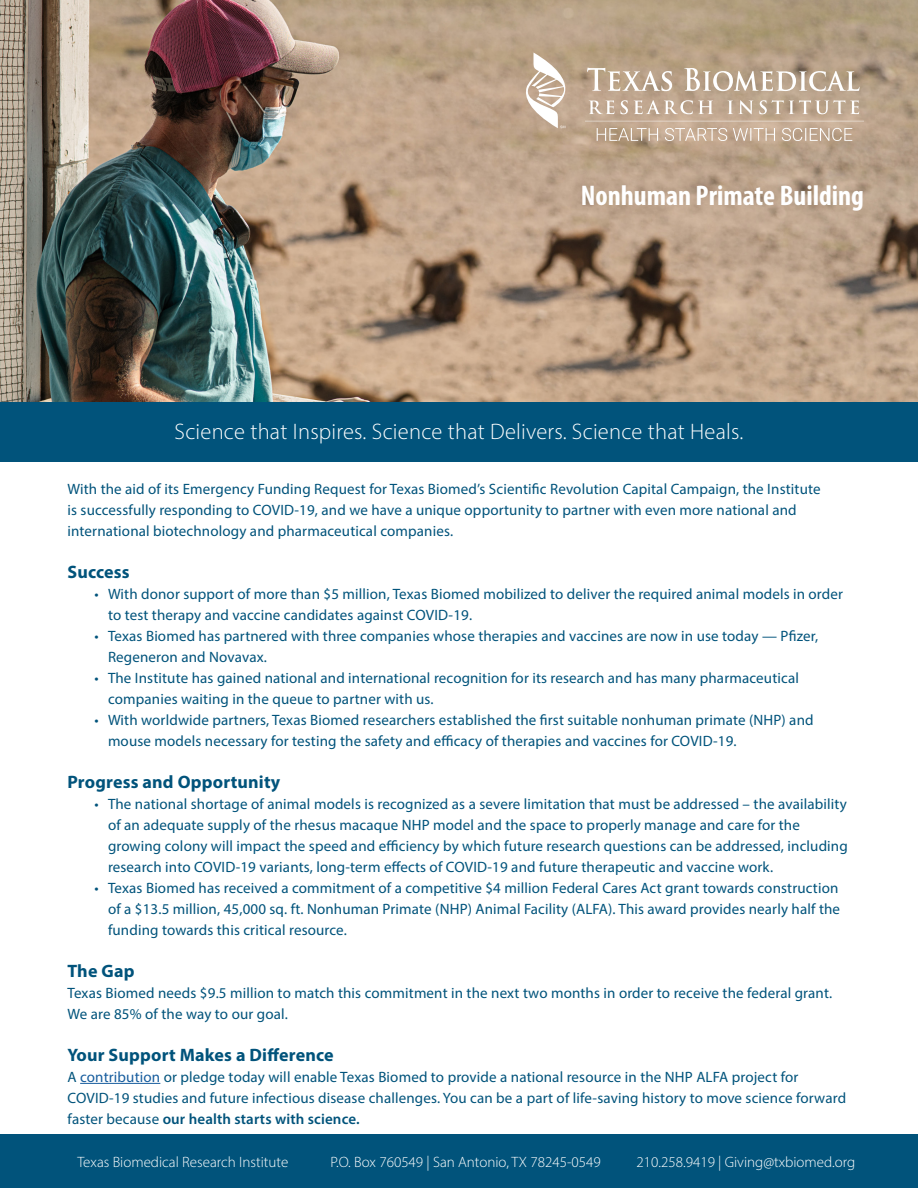
<style>
.page{position:relative;width:918px;height:1188px;background:#fff}
.page>*{position:absolute;margin:0;border:0;box-sizing:border-box;transform-origin:0 0}
.t1{font:700 condensed 28.5px "Myriad Pro";color:#fff}
.t2{font:300 22.5px "Myriad Pro";letter-spacing:.01em;color:#fff}
.t3{font:700 18px "Myriad Pro";letter-spacing:.01em;color:#01537b}
.t4{font:15px/21px "Myriad Pro";letter-spacing:.01em;color:#01537b}
.t5{font:300 15px "Myriad Pro";color:#fff}
.s1{color:#175d9e}
.s2{font-weight:600}
</style>
<div class="page">
<img style="left:0;top:0;width:918px;height:403px">
<div style="left:0;top:1134px;width:918px;height:54px;background:#01537b"></div>
<hr style="left:80px;top:1083px;width:80px;height:1px;background:#175d9e">
<svg style="left:524px;top:52px;width:340px;height:89px;background:#c5b09b"></svg>
<div style="left:0;top:403px;width:918px;height:59px;background:#01537b"></div>
<p class="t1" style="left:581px;top:178px;width:285px">Nonhuman Primate Building</p>
<p class="t2" style="left:175px;top:418px;width:570px">Science that Inspires. Science that Delivers. Science that Heals.</p>
<p class="t4" style="left:68px;top:478px;width:755px">With the aid of its Emergency Funding Request for Texas Biomed’s Scientific Revolution Capital Campaign, the Institute is successfully responding to COVID-19, and we have a unique opportunity to partner with even more national and international biotechnology and pharmaceutical companies.</p>
<p class="t3" style="left:68px;top:560px;width:64px">Success</p>
<p class="t4" style="left:108px;top:583px;width:737px;text-indent:-14px">• With donor support of more than $5 million, Texas Biomed mobilized to deliver the required animal models in order to test therapy and vaccine candidates against COVID-19.</p>
<p class="t4" style="left:108px;top:625px;width:712px;text-indent:-14px">• Texas Biomed has partnered with three companies whose therapies and vaccines are now in use today — Pfizer,<br>Regeneron and Novavax.</p>
<p class="t4" style="left:108px;top:667px;width:692px;text-indent:-14px">• The Institute has gained national and international recognition for its research and has many pharmaceutical companies waiting in the queue to partner with us.</p>
<p class="t4" style="left:108px;top:709px;width:707px;text-indent:-14px">• With worldwide partners, Texas Biomed researchers established the first suitable nonhuman primate (NHP) and mouse models necessary for testing the safety and efficacy of therapies and vaccines for COVID-19.</p>
<p class="t3" style="left:68px;top:770px;width:214px">Progress and Opportunity</p>
<p class="t4" style="left:108px;top:793px;width:741px;text-indent:-14px">• The national shortage of animal models is recognized as a severe limitation that must be addressed – the availability of an adequate supply of the rhesus macaque NHP model and the space to properly manage and care for the growing colony will impact the speed and efficiency by which future research questions can be addressed, including research into COVID-19 variants, long-term effects of COVID-19 and future therapeutic and vaccine work.</p>
<p class="t4" style="left:108px;top:877px;width:734px;text-align:justify;text-indent:-14px">• Texas Biomed has received a commitment of a competitive $4 million Federal Cares Act grant towards construction of a $13.5 million, 45,000 sq. ft. Nonhuman Primate (NHP) Animal Facility (ALFA). This award provides nearly half the funding towards this critical resource.</p>
<p class="t3" style="left:68px;top:959px;width:69px">The Gap</p>
<p class="t4" style="left:68px;top:982px;width:766px">Texas Biomed needs $9.5 million to match this commitment in the next two months in order to receive the federal grant.<br>We are 85% of the way to our goal.</p>
<p class="t3" style="left:68px;top:1043px;width:268px">Your Support Makes a Difference</p>
<p class="t4" style="left:68px;top:1066px;width:780px">A <span class="s1">contribution</span> or pledge today will enable Texas Biomed to provide a national resource in the NHP ALFA project for<br>COVID-19 studies and future infectious disease challenges. You can be a part of life-saving history to move science forward faster because <span class="s2">our health starts with science.</span></p>
<p class="t5" style="left:77px;top:1153px;width:212px">Texas Biomedical Research Institute</p>
<p class="t5" style="left:331px;top:1153px;width:272px">P.O. Box 760549 | San Antonio, TX 78245-0549</p>
<p class="t5" style="left:637px;top:1153px;width:220px">210.258.9419 | Giving@txbiomed.org</p>
</div>
